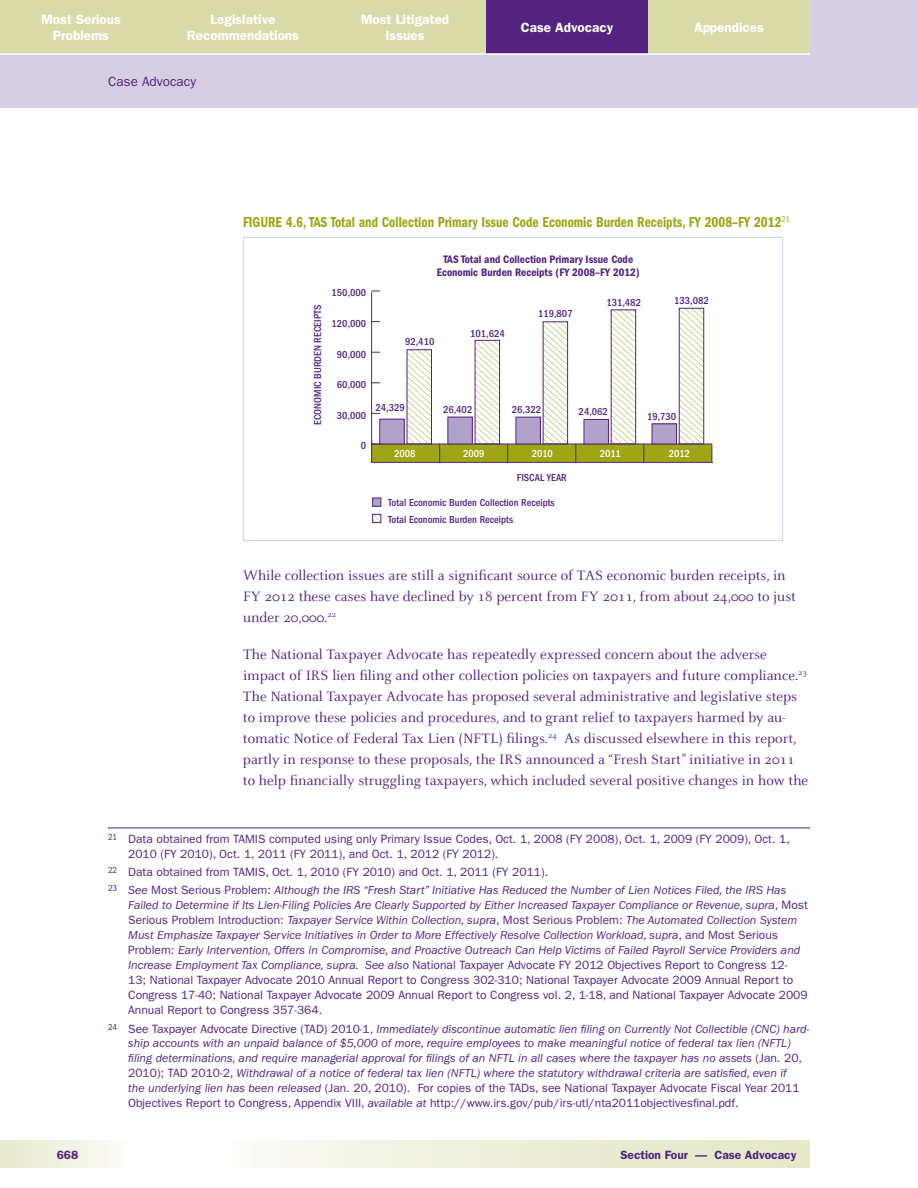
<style>
.page{position:relative;width:918px;height:1188px;background:#fff}
.page>*{position:absolute;margin:0;border:0;box-sizing:border-box;transform-origin:0 0}
.Body_Text{font:15px/21px "Celeste";color:#53237f}
.Table_Figure_Title{font:600 condensed 15px "Franklin Gothic";color:#9fa616;scale:.9 1}
.t1{font:600 13.5px/16.5px "Franklin Gothic";color:#fff;text-align:center}
.t2{font:13.5px "Franklin Gothic";color:#53237f}
.IGNORE_Footnote{font:italic 12px/15px "Franklin Gothic";color:#53237f}
.IGNORE_Footnote-2{font:12px/15px "Franklin Gothic";color:#53237f}
.t3{font:600 12px "Franklin Gothic";color:#53237f}
.t4{font:600 condensed 11.25px/13.5px "Franklin Gothic";color:#53237f;text-align:center}
.t5{font:500 condensed 10.5px "Franklin Gothic";color:#53237f}
.t6{font:500 condensed 10.5px "Franklin Gothic";letter-spacing:-.01em;color:#fff}
.s1{font-style:normal}
</style>
<div class="page">
<div style="left:0;top:0;width:918px;height:108px;background:#d6cfe4"></div>
<svg style="left:271px;top:1141px;width:539px;height:27px;background:#edeed9"></svg>
<div style="left:0;top:1141px;width:148px;height:27px;background:linear-gradient(to right,#e7e9cc,#fff)"></div>
<div style="left:0;top:0;width:162px;height:54px;background:#d9dba8"></div>
<div style="left:162px;top:0;width:162px;height:54px;background:#d9dba8"></div>
<div style="left:324px;top:0;width:162px;height:54px;background:#d9dba8"></div>
<div style="left:648px;top:0;width:162px;height:54px;background:#d9dba8"></div>
<div style="left:486px;top:0;width:162px;height:54px;background:#53237f"></div>
<hr style="left:0;top:53px;width:810px;height:2px;background:#fff">
<div style="left:371px;top:444px;width:341px;height:18px;background:#9fa616"></div>
<hr style="left:371px;top:462px;width:342px;height:1px;background:#53237f">
<hr style="left:372px;top:444px;width:340px;height:1px;background:#53237f">
<svg style="left:439px;top:445px;width:1px;height:17px"></svg>
<svg style="left:507px;top:444px;width:1px;height:18px"></svg>
<svg style="left:575px;top:444px;width:1px;height:18px"></svg>
<svg style="left:643px;top:444px;width:1px;height:18px"></svg>
<svg style="left:712px;top:444px;width:1px;height:19px"></svg>
<hr style="left:371px;top:292px;width:1px;height:170px;background:#53237f">
<svg style="left:372px;top:440px;width:8px;height:5px"></svg>
<svg style="left:409px;top:351px;width:21px;height:91px"></svg>
<div style="left:407px;top:349px;width:25px;height:95px;border:1px solid #53237f"></div>
<svg style="left:477px;top:342px;width:21px;height:100px"></svg>
<div style="left:475px;top:340px;width:25px;height:104px;border:1px solid #53237f"></div>
<svg style="left:545px;top:323px;width:21px;height:119px"></svg>
<div style="left:543px;top:321px;width:25px;height:123px;border:1px solid #53237f"></div>
<svg style="left:613px;top:312px;width:21px;height:130px"></svg>
<div style="left:611px;top:310px;width:25px;height:134px;border:1px solid #53237f"></div>
<svg style="left:681px;top:310px;width:21px;height:132px"></svg>
<div style="left:679px;top:308px;width:25px;height:136px;border:1px solid #53237f"></div>
<div style="left:380px;top:419px;width:24px;height:25px;background:#b1a2c9"></div>
<div style="left:379px;top:419px;width:26px;height:25px;border:1px solid #53237f"></div>
<div style="left:448px;top:417px;width:24px;height:27px;background:#b1a2c9"></div>
<div style="left:447px;top:417px;width:26px;height:27px;border:1px solid #53237f"></div>
<div style="left:516px;top:417px;width:24px;height:27px;background:#b1a2c9"></div>
<div style="left:516px;top:417px;width:25px;height:27px;border:1px solid #53237f"></div>
<div style="left:584px;top:419px;width:24px;height:25px;background:#b1a2c9"></div>
<div style="left:584px;top:419px;width:25px;height:25px;border:1px solid #53237f"></div>
<div style="left:652px;top:424px;width:25px;height:20px;background:#b1a2c9"></div>
<div style="left:652px;top:423px;width:25px;height:21px;border:1px solid #53237f"></div>
<div style="left:372px;top:514px;width:9px;height:9px;border:1px solid #53237f"></div>
<div style="left:373px;top:498px;width:8px;height:8px;background:#b1a2c9"></div>
<div style="left:372px;top:498px;width:9px;height:9px;border:1px solid #53237f"></div>
<div style="left:243px;top:237px;width:540px;height:304px;border:1px solid #d6cfe4"></div>
<hr style="left:108px;top:828px;width:702px;height:1px;background:#53237f">
<p class="t1" style="left:187px;top:11px;width:114px">Legislative<br>Recommendations</p>
<p class="t1" style="left:41px;top:11px;width:81px">Most Serious<br>Problems</p>
<p class="t1" style="left:361px;top:11px;width:90px">Most Litigated<br>Issues</p>
<p class="t1" style="left:521px;top:19px;width:94px">Case Advocacy</p>
<p class="t1" style="left:694px;top:19px;width:71px">Appendices</p>
<p class="t2" style="left:108px;top:74px;width:90px">Case Advocacy</p>
<p class="Table_Figure_Title" style="left:243px;top:214px;width:609px">FIGURE 4.6, TAS Total and Collection Primary Issue Code Economic Burden Receipts, FY 2008–FY 2012<sup>21</sup></p>
<p class="t5" style="left:312px;top:425px;width:122px;rotate:-90deg">ECONOMIC BURDEN RECEIPTS</p>
<p class="t5" style="left:332px;top:287px;width:36px">150,000</p>
<p class="t5" style="left:332px;top:318px;width:36px">120,000</p>
<p class="t5" style="left:337px;top:348px;width:31px">90,000</p>
<p class="t5" style="left:337px;top:379px;width:31px">60,000</p>
<p class="t5" style="left:337px;top:409px;width:31px">30,000</p>
<p class="t5" style="left:361px;top:440px;width:7px">0</p>
<p class="t4" style="left:437px;top:252px;width:205px">TAS Total and Collection Primary Issue Code<br>Economic Burden Receipts (FY 2008–FY 2012)</p>
<p class="t5" style="left:405px;top:336px;width:31px">92,410</p>
<p class="t5" style="left:470px;top:327px;width:36px">101,624</p>
<p class="t5" style="left:538px;top:308px;width:36px">119,807</p>
<p class="t5" style="left:606px;top:296px;width:36px">131,482</p>
<p class="t5" style="left:674px;top:294px;width:36px">133,082</p>
<p class="t5" style="left:376px;top:402px;width:31px">24,329</p>
<p class="t5" style="left:443px;top:403px;width:31px">26,402</p>
<p class="t5" style="left:512px;top:404px;width:31px">26,322</p>
<p class="t5" style="left:579px;top:406px;width:31px">24,062</p>
<p class="t5" style="left:647px;top:411px;width:31px">19,730</p>
<p class="t6" style="left:394px;top:448px;width:23px">2008</p>
<p class="t6" style="left:463px;top:448px;width:23px">2009</p>
<p class="t6" style="left:532px;top:448px;width:23px">2010</p>
<p class="t6" style="left:600px;top:448px;width:23px">2011</p>
<p class="t6" style="left:669px;top:448px;width:23px">2012</p>
<p class="t5" style="left:517px;top:472px;width:51px">FISCAL YEAR</p>
<p class="t5" style="left:388px;top:497px;width:168px">Total Economic Burden Collection Receipts</p>
<p class="t5" style="left:388px;top:513px;width:126px">Total Economic Burden Receipts</p>
<p class="Body_Text" style="left:243px;top:565px;width:555px">While collection issues are still a significant source of TAS economic burden receipts, in<br>FY 2012 these cases have declined by 18 percent from FY 2011, from about 24,000 to just under 20,000.<sup>22</sup></p>
<p class="Body_Text" style="left:243px;top:644px;width:567px">The National Taxpayer Advocate has repeatedly expressed concern about the adverse impact of IRS lien filing and other collection policies on taxpayers and future compliance.<sup>23<br></sup>The National Taxpayer Advocate has proposed several administrative and legislative steps to improve these policies and procedures, and to grant relief to taxpayers harmed by au&shy;tomatic Notice of Federal Tax Lien (NFTL) filings.<sup>24</sup> As discussed elsewhere in this report, partly in response to these proposals, the IRS announced a “Fresh Start” initiative in 2011 to help financially struggling taxpayers, which included several positive changes in how the</p>
<p class="IGNORE_Footnote-2" style="left:128px;top:831px;width:663px;text-indent:-20px"><sup>21</sup> Data obtained from TAMIS computed using only Primary Issue Codes, Oct. 1, 2008 (FY 2008), Oct. 1, 2009 (FY 2009), Oct. 1,<br>2010 (FY 2010), Oct. 1, 2011 (FY 2011), and Oct. 1, 2012 (FY 2012).</p>
<p class="IGNORE_Footnote-2" style="left:108px;top:865px;width:442px"><sup>22</sup> Data obtained from TAMIS, Oct. 1, 2010 (FY 2010) and Oct. 1, 2011 (FY 2011).</p>
<p class="IGNORE_Footnote" style="left:128px;top:883px;width:681px;text-indent:-20px"><sup>23</sup> See <span class="s1">Most Serious Problem:</span> Although the IRS “Fresh Start” Initiative Has Reduced the Number of Lien Notices Filed, the IRS Has Failed to Determine if Its Lien-Filing Policies Are Clearly Supported by Either Increased Taxpayer Compliance or Revenue, supra<span class="s1">, Most Serious Problem Introduction:</span> Taxpayer Service Within Collection, supra<span class="s1">, Most Serious Problem:</span> The Automated Collection System Must Emphasize Taxpayer Service Initiatives in Order to More Effectively Resolve Collection Workload, supra<span class="s1">, and Most Serious Problem:</span> Early Intervention, Offers in Compromise, and Proactive Outreach Can Help Victims of Failed Payroll Service Providers and Increase Employment Tax Compliance, supra. See also <span class="s1">National Taxpayer Advocate FY 2012 Objectives Report to Congress 12- 13; National Taxpayer Advocate 2010 Annual Report to Congress 302-310; National Taxpayer Advocate 2009 Annual Report to Congress 17-40; National Taxpayer Advocate 2009 Annual Report to Congress vol. 2, 1-18, and National Taxpayer Advocate 2009<br>Annual Report to Congress 357-364.</span></p>
<p class="IGNORE_Footnote" style="left:128px;top:1021px;width:683px;text-indent:-20px"><sup>24</sup> <span class="s1">See Taxpayer Advocate Directive (TAD) 2010-1,</span> Immediately discontinue automatic lien filing on Currently Not Collectible (CNC) hard&shy;ship accounts with an unpaid balance of $5,000 of more, require employees to make meaningful notice of federal tax lien (NFTL) filing determinations, and require managerial approval for filings of an NFTL in all cases where the taxpayer has no assets <span class="s1">(Jan. 20, 2010); TAD 2010-2,</span> Withdrawal of a notice of federal tax lien (NFTL) where the statutory withdrawal criteria are satisfied, even if<br>the underlying lien has been released <span class="s1">(Jan. 20, 2010). For copies of the TADs, see National Taxpayer Advocate Fiscal Year 2011<br>Objectives Report to Congress, Appendix VIII,</span> available at <span class="s1">http://www.irs.gov/pub/irs-utl/nta2011objectivesfinal.pdf.</span></p>
<p class="t3" style="left:57px;top:1148px;width:23px">668</p>
<p class="t3" style="left:620px;top:1148px;width:178px">Section Four — Case Advocacy</p>
</div>
